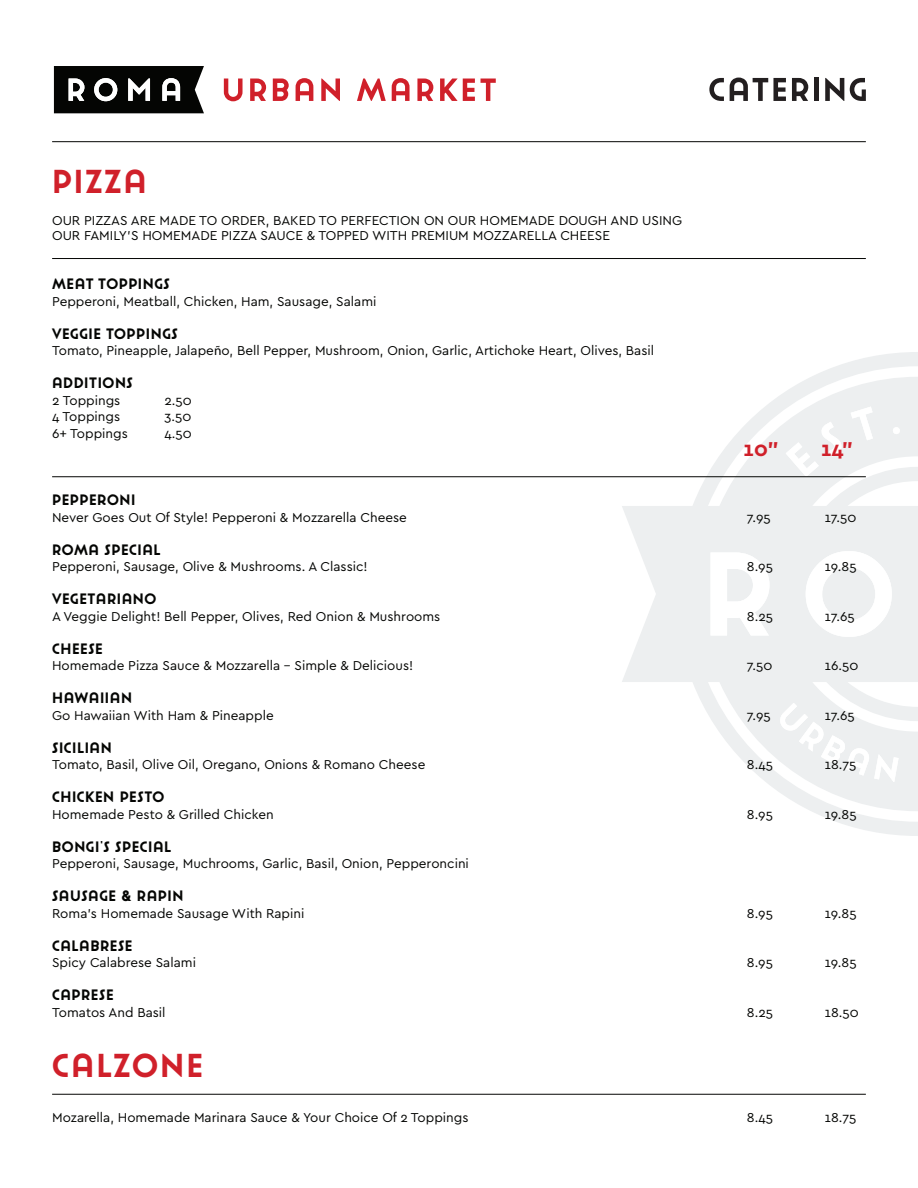
<style>
.page{position:relative;width:918px;height:1188px;background:#fff}
.page>*{position:absolute;margin:0;border:0;box-sizing:border-box;transform-origin:0 0}
.t1{font:700 33px "Uomo";letter-spacing:.06em;color:#d0202a}
.t2{font:700 21px "Cera GR";color:#d0202a}
.t3{font:700 15px "Uomo";letter-spacing:.04em;color:#040503}
.t4{font:13.5px/15px "Cera GR";color:#040503}
.s1{font-family:"Myriad Pro"}
</style>
<div class="page">
<svg style="left:692px;top:352px;width:226px;height:484px"></svg>
<svg style="left:719px;top:377px;width:199px;height:434px;fill:#edeff0"></svg>
<svg style="left:622px;top:506px;width:158px;height:176px;background:#eff1f1"></svg>
<svg style="left:711px;top:552px;width:59px;height:84px"></svg>
<svg style="left:780px;top:407px;width:138px;height:375px"></svg>
<svg style="left:54px;top:66px;width:150px;height:47px"></svg>
<svg style="left:224px;top:79px;width:19px;height:22px"></svg>
<svg style="left:250px;top:79px;width:16px;height:22px"></svg>
<svg style="left:273px;top:79px;width:16px;height:22px"></svg>
<svg style="left:296px;top:78px;width:17px;height:23px"></svg>
<svg style="left:321px;top:79px;width:19px;height:22px"></svg>
<svg style="left:357px;top:79px;width:29px;height:22px"></svg>
<svg style="left:392px;top:78px;width:18px;height:23px"></svg>
<svg style="left:417px;top:79px;width:16px;height:22px"></svg>
<svg style="left:440px;top:79px;width:35px;height:22px"></svg>
<svg style="left:481px;top:79px;width:15px;height:22px"></svg>
<svg style="left:709px;top:78px;width:15px;height:23px"></svg>
<svg style="left:730px;top:78px;width:56px;height:23px"></svg>
<svg style="left:792px;top:78px;width:16px;height:23px"></svg>
<hr style="left:814px;top:78px;width:4px;height:23px;background:#231f20">
<svg style="left:825px;top:78px;width:19px;height:23px"></svg>
<svg style="left:850px;top:78px;width:16px;height:23px"></svg>
<hr style="left:52px;top:258px;width:814px;height:1px;background:#040503">
<hr style="left:52px;top:141px;width:814px;height:1px;background:#040503">
<hr style="left:52px;top:476px;width:814px;height:1px;background:#040503">
<hr style="left:52px;top:1094px;width:814px;height:1px;background:#040503">
<h1 class="t1" style="left:52px;top:164px;width:96px">PIZZA</h1>
<p class="t4" style="left:52px;top:213px;width:632px">OUR PIZZAS ARE MADE TO ORDER, BAKED TO PERFECTION ON OUR HOMEMADE DOUGH AND USING<br>OUR FAMILY'S HOMEMADE PIZZA SAUCE &amp; TOPPED WITH PREMIUM MOZZARELLA CHEESE</p>
<p class="t3" style="left:52px;top:276px;width:119px">MEAT TOPPINGS</p>
<p class="t4" style="left:52px;top:294px;width:326px">Pepperoni, Meatball, Chicken, Ham, Sausage, Salami</p>
<p class="t3" style="left:52px;top:325px;width:127px">VEGGIE TOPPINGS</p>
<p class="t4" style="left:52px;top:343px;width:604px">Tomato, Pineapple, Jalape<span class="s1">ñ</span>o, Bell Pepper, Mushroom, Onion, Garlic, Artichoke Heart, Olives, Basil</p>
<p class="t3" style="left:52px;top:375px;width:82px">ADDITIONS</p>
<p class="t4" style="left:52px;top:393px;width:70px">2 Toppings</p>
<p class="t4" style="left:164px;top:393px;width:29px">2.50</p>
<p class="t4" style="left:52px;top:409px;width:70px">4 Toppings</p>
<p class="t4" style="left:164px;top:409px;width:28px">3.50</p>
<p class="t4" style="left:52px;top:426px;width:77px">6+ Toppings</p>
<p class="t4" style="left:164px;top:426px;width:29px">4.50</p>
<h2 class="t2" style="left:743px;top:437px;width:37px">10"</h2>
<h2 class="t2" style="left:821px;top:437px;width:34px">14"</h2>
<p class="t3" style="left:52px;top:492px;width:85px">PEPPERONI</p>
<p class="t4" style="left:52px;top:510px;width:356px">Never Goes Out Of Style! Pepperoni &amp; Mozzarella Cheese</p>
<p class="t4" style="left:747px;top:510px;width:25px">7.95</p>
<p class="t4" style="left:825px;top:510px;width:33px">17.50</p>
<p class="t3" style="left:52px;top:541px;width:110px">ROMA SPECIAL</p>
<p class="t4" style="left:52px;top:559px;width:317px">Pepperoni, Sausage, Olive &amp; Mushrooms. A Classic!</p>
<p class="t4" style="left:747px;top:559px;width:28px">8.95</p>
<p class="t4" style="left:825px;top:559px;width:34px">19.85</p>
<p class="t3" style="left:52px;top:591px;width:106px">VEGETARIANO</p>
<p class="t4" style="left:52px;top:609px;width:390px">A Veggie Delight! Bell Pepper, Olives, Red Onion &amp; Mushrooms</p>
<p class="t4" style="left:747px;top:609px;width:28px">8.25</p>
<p class="t4" style="left:825px;top:609px;width:32px">17.65</p>
<p class="t3" style="left:52px;top:640px;width:52px">CHEESE</p>
<p class="t4" style="left:52px;top:658px;width:363px">Homemade Pizza Sauce &amp; Mozzarella – Simple &amp; Delicious!</p>
<p class="t4" style="left:747px;top:658px;width:27px">7.50</p>
<p class="t4" style="left:825px;top:658px;width:35px">16.50</p>
<p class="t3" style="left:52px;top:690px;width:81px">HAWAIIAN</p>
<p class="t4" style="left:52px;top:708px;width:223px">Go Hawaiian With Ham &amp; Pineapple</p>
<p class="t4" style="left:747px;top:708px;width:25px">7.95</p>
<p class="t4" style="left:825px;top:708px;width:32px">17.65</p>
<p class="t3" style="left:52px;top:739px;width:61px">SICILIAN</p>
<p class="t4" style="left:52px;top:757px;width:375px">Tomato, Basil, Olive Oil, Oregano, Onions &amp; Romano Cheese</p>
<p class="t4" style="left:747px;top:757px;width:28px">8.45</p>
<p class="t4" style="left:825px;top:757px;width:34px">18.75</p>
<p class="t3" style="left:52px;top:789px;width:114px">CHICKEN PESTO</p>
<p class="t4" style="left:52px;top:807px;width:223px">Homemade Pesto &amp; Grilled Chicken</p>
<p class="t4" style="left:747px;top:807px;width:28px">8.95</p>
<p class="t4" style="left:825px;top:807px;width:34px">19.85</p>
<p class="t3" style="left:52px;top:838px;width:121px">BONGI'S SPECIAL</p>
<p class="t4" style="left:52px;top:856px;width:418px">Pepperoni, Sausage, Muchrooms, Garlic, Basil, Onion, Pepperoncini</p>
<p class="t3" style="left:52px;top:888px;width:133px">SAUSAGE &amp; RAPIN</p>
<p class="t4" style="left:52px;top:906px;width:254px">Roma's Homemade Sausage With Rapini</p>
<p class="t4" style="left:747px;top:906px;width:28px">8.95</p>
<p class="t4" style="left:825px;top:906px;width:34px">19.85</p>
<p class="t3" style="left:52px;top:937px;width:82px">CALABRESE</p>
<p class="t4" style="left:52px;top:955px;width:145px">Spicy Calabrese Salami</p>
<p class="t4" style="left:747px;top:955px;width:28px">8.95</p>
<p class="t4" style="left:825px;top:955px;width:34px">19.85</p>
<p class="t3" style="left:52px;top:987px;width:63px">CAPRESE</p>
<p class="t4" style="left:52px;top:1005px;width:115px">Tomatos And Basil</p>
<p class="t4" style="left:747px;top:1005px;width:28px">8.25</p>
<p class="t4" style="left:825px;top:1005px;width:36px">18.50</p>
<h1 class="t1" style="left:52px;top:1047px;width:152px">CALZONE</h1>
<p class="t4" style="left:52px;top:1110px;width:418px">Mozarella, Homemade Marinara Sauce &amp; Your Choice Of 2 Toppings</p>
<p class="t4" style="left:747px;top:1110px;width:28px">8.45</p>
<p class="t4" style="left:825px;top:1110px;width:34px">18.75</p>
</div>
